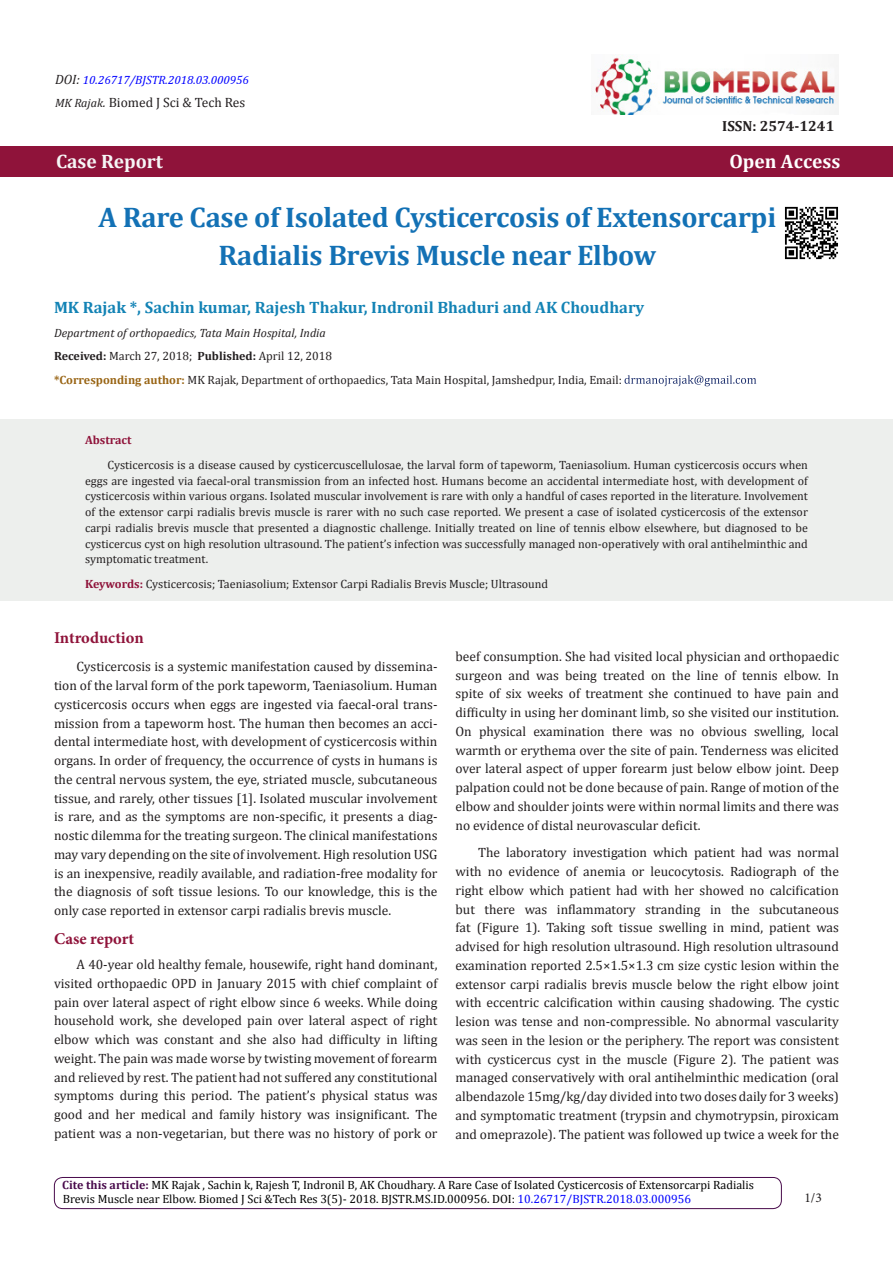
<style>
.page{position:relative;width:893px;height:1263px;background:#fff}
.page>*{position:absolute;margin:0;border:0;box-sizing:border-box;transform-origin:0 0}
.t1{font:700 28.5px/37.5px "Cambria";letter-spacing:-.01em;color:#1371b5;text-align:center}
.t2{font:700 19.5px "Cambria";color:#f6f6f6}
.t3{font:700 19.5px "Cambria";color:#fff}
.t4{font:700 16.5px "Cambria";color:#1383b5}
.t5{font:700 16.5px "Minion Pro";color:#8f133a}
.t6{font:700 14.7px "Cambria";color:#231f20}
.t7{font:13.5px/18.8px "Cambria";color:#231f20;text-align:justify}
.t8{font:13.5px "Minion Pro";color:#231f20}
.t9{font:12px/15.8px "Cambria";color:#231f20;text-align:justify}
.t10{font:12px "Cambria";color:#000}
.t11{font:italic 12px "Cambria";color:#231f20}
.t12{font:italic 12px "Cambria";color:#00f}
.t13{font:700 12px "Cambria";color:#8f133a}
.s1{font-size:13.5px;color:#231f20}
.s2{font-style:italic;font-size:12px}
.s3{font-style:italic}
.s4{font-weight:700}
.s5{font-weight:700;color:#996515}
.s6{font-weight:700;color:#8f133a}
.s7{font-weight:700;color:#480a4b}
.s8{color:#00f}
</style>
<div class="page">
<svg style="left:624px;top:375px;width:132px;height:11px"></svg>
<img style="left:594px;top:54px;width:244px;height:60px">
<div style="left:54px;top:1177px;width:728px;height:32px;border:1px solid #480a4b;border-radius:8px"></div>
<div style="left:0;top:146px;width:893px;height:31px;background:#8f133a"></div>
<div style="left:0;top:419px;width:893px;height:182px;background:#edefed"></div>
<img style="left:785px;top:206px;width:53px;height:54px">
<p class="t12" style="left:55px;top:72px;width:195px"><span class="s1">DOI:</span> 10.26717/BJSTR.2018.03.000956</p>
<p class="t7" style="left:55px;top:93px;width:192px"><span class="s2">MK Rajak</span><span class="s3">.</span> Biomed J Sci &amp; Tech Res</p>
<p class="t6" style="left:722px;top:116px;width:114px">ISSN: 2574-1241</p>
<p class="t2" style="left:56px;top:147px;width:108px">Case Report</p>
<p class="t3" style="left:729px;top:147px;width:112px">Open Access</p>
<p class="t1" style="left:99px;top:198px;width:679px">A Rare Case of Isolated Cysticercosis of Extensorcarpi<br>Radialis Brevis Muscle near Elbow</p>
<p class="t4" style="left:54px;top:296px;width:592px">MK Rajak *, Sachin kumar, Rajesh Thakur, Indronil Bhaduri and AK Choudhary</p>
<p class="t11" style="left:54px;top:324px;width:273px">Department of orthopaedics, Tata Main Hospital, India</p>
<p class="t9" style="left:54px;top:348px;width:280px"><span class="s4">Received:</span> March 27, 2018; <span class="s4">Published:</span> April 12, 2018</p>
<p class="t9" style="left:54px;top:372px;width:569px"><span class="s5">*Corresponding author:</span> MK Rajak, Department of orthopaedics, Tata Main Hospital, Jamshedpur, India, Email:</p>
<p class="t13" style="left:85px;top:431px;width:48px">Abstract</p>
<p class="t9" style="left:85px;top:457px;width:724px;text-indent:22px">Cysticercosis is a disease caused by cysticercuscellulosae, the larval form of tapeworm, Taeniasolium. Human cysticercosis occurs when eggs are ingested via faecal-oral transmission from an infected host. Humans become an accidental intermediate host, with development of cysticercosis within various organs. Isolated muscular involvement is rare with only a handful of cases reported in the literature. Involvement of the extensor carpi radialis brevis muscle is rarer with no such case reported. We present a case of isolated cysticercosis of the extensor carpi radialis brevis muscle that presented a diagnostic challenge. Initially treated on line of tennis elbow elsewhere, but diagnosed to be cysticercus cyst on high resolution ultrasound. The patient’s infection was successfully managed non-operatively with oral antihelminthic and symptomatic treatment.</p>
<p class="t9" style="left:85px;top:576px;width:465px"><span class="s6">Keywords:</span> Cysticercosis; Taeniasolium; Extensor Carpi Radialis Brevis Muscle; Ultrasound</p>
<p class="t5" style="left:54px;top:627px;width:91px">Introduction</p>
<p class="t7" style="left:54px;top:657px;width:385px;text-indent:22px">Cysticercosis is a systemic manifestation caused by dissemina&shy;tion of the larval form of the pork tapeworm, Taeniasolium. Human cysticercosis occurs when eggs are ingested via faecal-oral trans&shy;mission from a tapeworm host. The human then becomes an acci&shy;dental intermediate host, with development of cysticercosis within organs. In order of frequency, the occurrence of cysts in humans is the central nervous system, the eye, striated muscle, subcutaneous tissue, and rarely, other tissues [1]. Isolated muscular involvement is rare, and as the symptoms are non-specific, it presents a diag&shy;nostic dilemma for the treating surgeon. The clinical manifestations may vary depending on the site of involvement. High resolution USG is an inexpensive, readily available, and radiation-free modality for the diagnosis of soft tissue lesions. To our knowledge, this is the only case reported in extensor carpi radialis brevis muscle.</p>
<p class="t5" style="left:54px;top:927px;width:82px">Case report</p>
<p class="t7" style="left:54px;top:955px;width:385px;text-indent:22px">A 40-year old healthy female, housewife, right hand dominant, visited orthopaedic OPD in January 2015 with chief complaint of pain over lateral aspect of right elbow since 6 weeks. While doing household work, she developed pain over lateral aspect of right elbow which was constant and she also had difficulty in lifting weight. The pain was made worse by twisting movement of forearm and relieved by rest. The patient had not suffered any constitutional symptoms during this period. The patient’s physical status was good and her medical and family history was insignificant. The patient was a non-vegetarian, but there was no history of pork or</p>
<p class="t7" style="left:455px;top:647px;width:385px">beef consumption. She had visited local physician and orthopaedic surgeon and was being treated on the line of tennis elbow. In spite of six weeks of treatment she continued to have pain and difficulty in using her dominant limb, so she visited our institution.<br>On physical examination there was no obvious swelling, local warmth or erythema over the site of pain. Tenderness was elicited over lateral aspect of upper forearm just below elbow joint. Deep palpation could not be done because of pain. Range of motion of the elbow and shoulder joints were within normal limits and there was no evidence of distal neurovascular deficit.</p>
<p class="t7" style="left:455px;top:843px;width:385px;text-indent:22px">The laboratory investigation which patient had was normal with no evidence of anemia or leucocytosis. Radiograph of the right elbow which patient had with her showed no calcification but there was inflammatory stranding in the subcutaneous fat (Figure 1). Taking soft tissue swelling in mind, patient was advised for high resolution ultrasound. High resolution ultrasound examination reported 2.5×1.5×1.3 cm size cystic lesion within the extensor carpi radialis brevis muscle below the right elbow joint with eccentric calcification within causing shadowing. The cystic lesion was tense and non-compressible. No abnormal vascularity was seen in the lesion or the periphery. The report was consistent with cysticercus cyst in the muscle (Figure 2). The patient was managed conservatively with oral antihelminthic medication (oral albendazole 15mg/kg/day divided into two doses daily for 3 weeks) and symptomatic treatment (trypsin and chymotrypsin, piroxicam and omeprazole). The patient was followed up twice a week for the</p>
<p class="t10" style="left:62px;top:1177px;width:693px"><span class="s7">Cite this article:</span> MK Rajak , Sachin k, Rajesh T, Indronil B, AK Choudhary. A Rare Case of Isolated Cysticercosis of Extensorcarpi Radialis</p>
<p class="t10" style="left:63px;top:1192px;width:630px">Brevis Muscle near Elbow. Biomed J Sci &amp;Tech Res 3(5)- 2018. BJSTR.MS.ID.000956. DOI: <span class="s8">10.26717/BJSTR.2018.03.000956</span></p>
<p class="t8" style="left:804px;top:1188px;width:19px">1/3</p>
</div>
